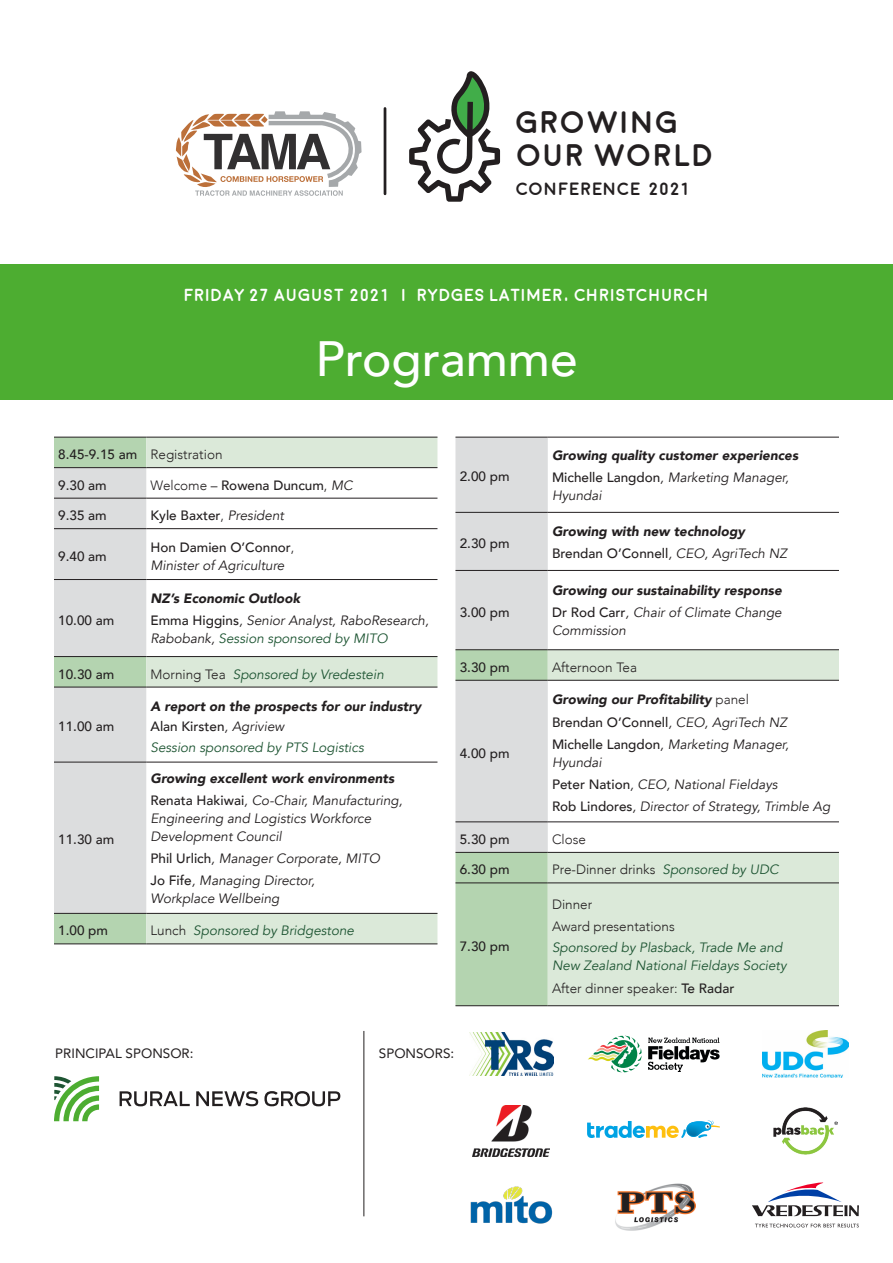
<style>
.page{position:relative;width:893px;height:1263px;background:#fff}
.page>*{position:absolute;margin:0;border:0;box-sizing:border-box;transform-origin:0 0}
.t1{font:500 49.5px "Avenir";color:#fff}
.t2{font:700 31.2px/32.7px "Moon";letter-spacing:.02em;color:#231f20}
.t3{font:700 17.85px "Moon";letter-spacing:.02em;color:#231f20}
.t4{font:700 17.4px "Moon";letter-spacing:.01em;color:#fff}
.t5{font:italic 13.5px/22.2px "Avenir";color:#231f20}
.t6{font:italic 900 13.5px/22.2px "Avenir";color:#231f20}
.t7{font:italic 13.5px/18px "Avenir";color:#1e5533}
.t8{font:500 13.5px "Avenir";color:#231f20}
.t9{font:300 13.5px/22.2px "Avenir";color:#231f20}
.t10{font:13.5px "Avenir";color:#231f20}
.s1{font-weight:500}
.s2{font-weight:300}
.s3{font-weight:400;font-style:italic}
.s4{font-weight:500;font-style:normal}
.s5{font-weight:300;font-style:normal}
.s6{font-weight:900}
.s7{color:#231f20}
.s8{font-weight:300;font-style:normal;color:#231f20}
.s9{font-weight:400}
.s10{font-weight:400;color:#1e5533}
.s11{font-weight:400;font-style:italic;color:#1e5533}
</style>
<div class="page">
<div style="left:0;top:265px;width:893px;height:135px;background:#4dad31"></div>
<div style="left:54px;top:438px;width:92px;height:506px;background:#b4d4b0"></div>
<svg style="left:146px;top:438px;width:291px;height:506px"></svg>
<svg style="left:54px;top:468px;width:92px;height:445px;background:#d8dbda"></svg>
<hr style="left:54px;top:437px;width:92px;height:1px;background:#231f20">
<hr style="left:146px;top:437px;width:291px;height:1px;background:#231f20">
<hr style="left:54px;top:467px;width:92px;height:1px;background:#231f20">
<hr style="left:146px;top:467px;width:291px;height:1px;background:#231f20">
<hr style="left:54px;top:498px;width:92px;height:1px;background:#231f20">
<hr style="left:146px;top:498px;width:291px;height:1px;background:#231f20">
<hr style="left:54px;top:528px;width:92px;height:1px;background:#231f20">
<hr style="left:146px;top:528px;width:291px;height:1px;background:#231f20">
<hr style="left:54px;top:579px;width:92px;height:1px;background:#231f20">
<hr style="left:146px;top:579px;width:291px;height:1px;background:#231f20">
<hr style="left:54px;top:656px;width:92px;height:1px;background:#231f20">
<hr style="left:146px;top:656px;width:291px;height:1px;background:#231f20">
<hr style="left:54px;top:687px;width:92px;height:1px;background:#231f20">
<hr style="left:146px;top:687px;width:291px;height:1px;background:#231f20">
<hr style="left:54px;top:762px;width:92px;height:1px;background:#231f20">
<hr style="left:146px;top:762px;width:291px;height:1px;background:#231f20">
<hr style="left:54px;top:913px;width:92px;height:1px;background:#231f20">
<hr style="left:146px;top:913px;width:291px;height:1px;background:#231f20">
<hr style="left:54px;top:944px;width:92px;height:1px;background:#231f20">
<hr style="left:146px;top:944px;width:291px;height:1px;background:#231f20">
<img style="left:470px;top:1186px;width:83px;height:38px">
<img style="left:762px;top:1030px;width:86px;height:47px">
<hr style="left:364px;top:1031px;width:1px;height:185px;background:#231f20">
<svg style="left:409px;top:71px;width:91px;height:131px"></svg>
<svg style="left:176px;top:111px;width:186px;height:85px"></svg>
<hr style="left:384px;top:108px;width:2px;height:86px;background:#231f20">
<svg style="left:588px;top:1036px;width:54px;height:36px"></svg>
<svg style="left:648px;top:1038px;width:72px;height:34px"></svg>
<img style="left:473px;top:1106px;width:76px;height:50px">
<svg style="left:587px;top:1120px;width:133px;height:18px"></svg>
<img style="left:773px;top:1107px;width:64px;height:47px">
<img style="left:615px;top:1183px;width:81px;height:48px">
<svg style="left:455px;top:438px;width:93px;height:567px;background:#ced9ce"></svg>
<svg style="left:548px;top:650px;width:291px;height:355px;fill:#dbe9d9"></svg>
<hr style="left:455px;top:437px;width:93px;height:1px;background:#231f20">
<hr style="left:548px;top:437px;width:291px;height:1px;background:#231f20">
<hr style="left:455px;top:512px;width:93px;height:1px;background:#231f20">
<hr style="left:548px;top:512px;width:291px;height:1px;background:#231f20">
<hr style="left:455px;top:570px;width:93px;height:1px;background:#231f20">
<hr style="left:548px;top:570px;width:291px;height:1px;background:#231f20">
<hr style="left:455px;top:649px;width:93px;height:1px;background:#231f20">
<hr style="left:548px;top:649px;width:291px;height:1px;background:#231f20">
<hr style="left:455px;top:680px;width:93px;height:1px;background:#231f20">
<hr style="left:548px;top:680px;width:291px;height:1px;background:#231f20">
<hr style="left:455px;top:822px;width:93px;height:1px;background:#231f20">
<hr style="left:548px;top:822px;width:291px;height:1px;background:#231f20">
<hr style="left:455px;top:852px;width:93px;height:1px;background:#231f20">
<hr style="left:548px;top:852px;width:291px;height:1px;background:#231f20">
<hr style="left:455px;top:883px;width:93px;height:1px;background:#231f20">
<hr style="left:548px;top:883px;width:291px;height:1px;background:#231f20">
<hr style="left:455px;top:1005px;width:93px;height:1px;background:#231f20">
<hr style="left:548px;top:1005px;width:291px;height:1px;background:#231f20">
<svg style="left:120px;top:1091px;width:70px;height:15px"></svg>
<svg style="left:196px;top:1091px;width:62px;height:15px"></svg>
<svg style="left:264px;top:1091px;width:76px;height:15px"></svg>
<svg style="left:54px;top:1076px;width:45px;height:45px"></svg>
<svg style="left:752px;top:1182px;width:107px;height:34px"></svg>
<svg style="left:755px;top:1224px;width:104px;height:3px"></svg>
<img style="left:470px;top:1033px;width:83px;height:42px">
<h2 class="t2" style="left:516px;top:107px;width:199px">GROWING<br>OUR WORLD</h2>
<h3 class="t3" style="left:516px;top:180px;width:176px">CONFERENCE 2021</h3>
<p class="t4" style="left:184px;top:287px;width:526px">FRIDAY 27 AUGUST 2021 | RYDGES LATIMER, CHRISTCHURCH</p>
<h1 class="t1" style="left:315px;top:316px;width:264px">Programme</h1>
<p class="t9" style="left:58px;top:443px;width:166px"><span class="s1">8.45-9.15 am</span> Registration</p>
<p class="t8" style="left:58px;top:473px;width:50px">9.30 am</p>
<p class="t8" style="left:151px;top:473px;width:204px"><span class="s2">Welcome –</span> Rowena Duncum<span class="s2">,</span> <span class="s3">MC</span></p>
<p class="t8" style="left:58px;top:504px;width:50px">9.35 am</p>
<p class="t8" style="left:151px;top:504px;width:135px">Kyle Baxter<span class="s2">,</span> <span class="s3">President</span></p>
<p class="t8" style="left:58px;top:544px;width:50px">9.40 am</p>
<p class="t5" style="left:151px;top:538px;width:145px;line-height:18px"><span class="s4">Hon Damien O’Connor</span><span class="s5">,<br></span>Minister of Agriculture</p>
<p class="t8" style="left:58px;top:608px;width:58px">10.00 am</p>
<p class="t5" style="left:151px;top:588px;width:280px"><span class="s6">NZ’s Economic Outlook<br></span><span class="s4">Emma Higgins</span>, Senior Analyst, RaboResearch,</p>
<p class="t7" style="left:151px;top:630px;width:239px"><span class="s7">Rabobank,</span> Session sponsored by MITO</p>
<p class="t8" style="left:58px;top:662px;width:58px">10.30 am</p>
<p class="t7" style="left:151px;top:665px;width:235px"><span class="s8">Morning Tea</span> Sponsored by Vredestein</p>
<p class="t8" style="left:58px;top:715px;width:58px">11.00 am</p>
<p class="t6" style="left:151px;top:695px;width:272px;line-height:20.7px">A report on the prospects for our industry<br><span class="s4">Alan Kirsten</span><span class="s9">, Agriview<br></span><span class="s10">Session sponsored by PTS Logistics</span></p>
<p class="t8" style="left:58px;top:828px;width:58px">11.30 am</p>
<p class="t6" style="left:151px;top:767px;width:254px">Growing excellent work environments<br><span class="s4">Renata Hakiwai</span><span class="s9">, Co-Chair, Manufacturing,</span></p>
<p class="t5" style="left:151px;top:809px;width:222px;line-height:18px">Engineering and Logistics Workforce<br>Development Council</p>
<p class="t5" style="left:151px;top:847px;width:231px"><span class="s4">Phil Urlich</span>, Manager Corporate, MITO<br><span class="s4">Jo Fife</span>, Managing Director,</p>
<p class="t5" style="left:151px;top:888px;width:130px">Workplace Wellbeing</p>
<p class="t8" style="left:58px;top:919px;width:51px">1.00 pm</p>
<p class="t7" style="left:151px;top:922px;width:205px"><span class="s8">Lunch</span> Sponsored by Bridgestone</p>
<p class="t8" style="left:460px;top:465px;width:51px">2.00 pm</p>
<p class="t8" style="left:460px;top:532px;width:51px">2.30 pm</p>
<p class="t8" style="left:460px;top:600px;width:51px">3.00 pm</p>
<p class="t6" style="left:552px;top:444px;width:248px">Growing quality customer experiences<br><span class="s4">Michelle Langdon</span><span class="s9">, Marketing Manager,</span></p>
<p class="t5" style="left:552px;top:485px;width:51px">Hyundai</p>
<p class="t6" style="left:552px;top:520px;width:236px">Growing with new technology<br><span class="s4">Brendan O’Connell</span><span class="s9">, CEO, AgriTech NZ</span></p>
<p class="t6" style="left:552px;top:579px;width:231px">Growing our sustainability response<br><span class="s4">Dr Rod Carr</span><span class="s9">, Chair of Climate Change</span></p>
<p class="t5" style="left:552px;top:620px;width:76px">Commission</p>
<p class="t8" style="left:460px;top:655px;width:51px">3.30 pm</p>
<p class="t9" style="left:552px;top:656px;width:87px">Afternoon Tea</p>
<p class="t8" style="left:460px;top:741px;width:51px">4.00 pm</p>
<p class="t5" style="left:552px;top:689px;width:238px"><span class="s6">Growing our Profitability</span> <span class="s5">panel<br></span><span class="s4">Brendan O’Connell</span>, CEO, AgriTech NZ<br><span class="s4">Michelle Langdon</span>, Marketing Manager,</p>
<p class="t5" style="left:552px;top:751px;width:280px">Hyundai<br><span class="s4">Peter Nation</span>, CEO, National Fieldays<br><span class="s4">Rob Lindores</span>, Director of Strategy, Trimble Ag</p>
<p class="t8" style="left:460px;top:827px;width:51px">5.30 pm</p>
<p class="t9" style="left:552px;top:828px;width:36px">Close</p>
<p class="t8" style="left:460px;top:858px;width:51px">6.30 pm</p>
<p class="t9" style="left:552px;top:859px;width:228px">Pre-Dinner drinks <span class="s11">Sponsored by UDC</span></p>
<p class="t8" style="left:460px;top:935px;width:51px">7.30 pm</p>
<p class="t9" style="left:552px;top:893px;width:124px">Dinner<br>Award presentations</p>
<p class="t7" style="left:552px;top:938px;width:236px">Sponsored by Plasback, Trade Me and<br>New Zealand National Fieldays Society</p>
<p class="t9" style="left:552px;top:978px;width:184px">After dinner speaker: <span class="s1">Te Radar</span></p>
<p class="t10" style="left:55px;top:1042px;width:140px">PRINCIPAL SPONSOR:</p>
<p class="t10" style="left:379px;top:1042px;width:77px">SPONSORS:</p>
</div>
